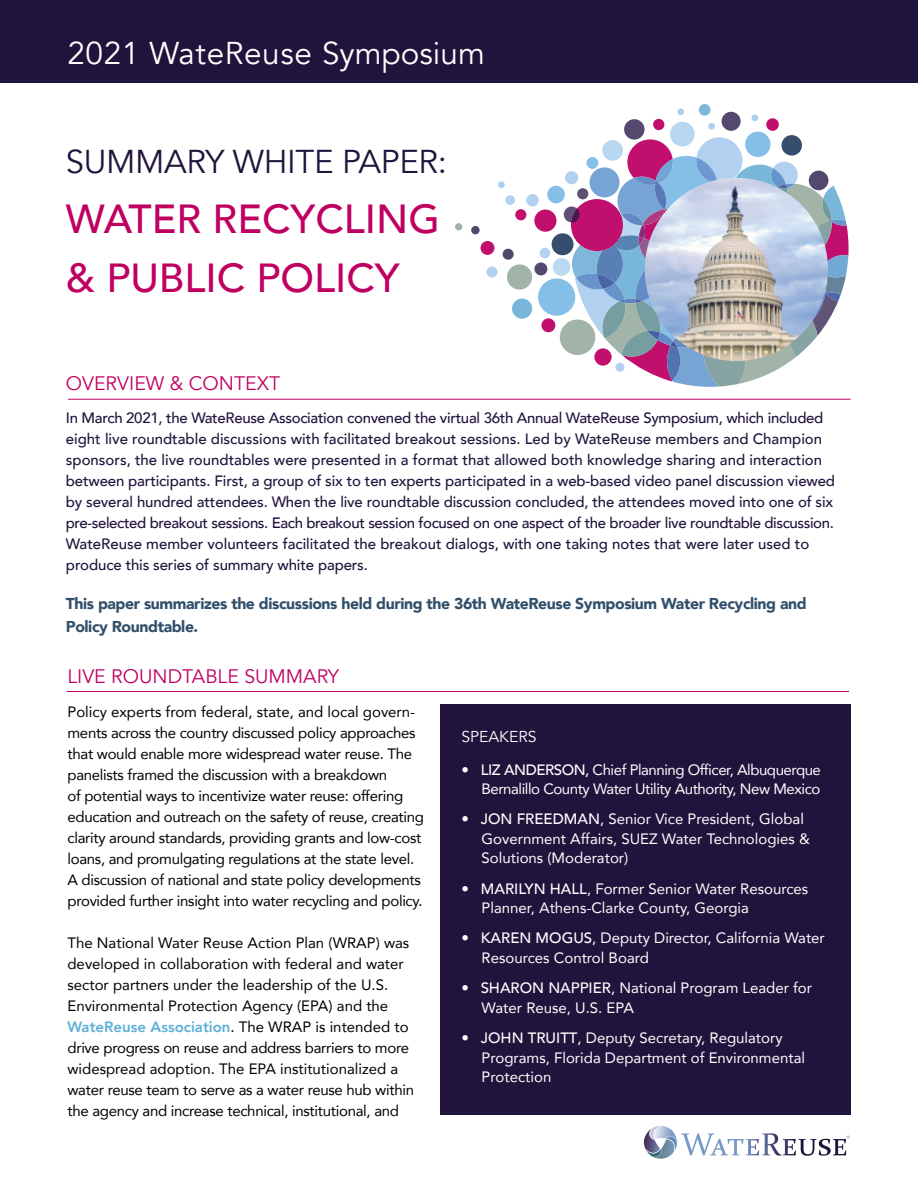
<style>
.page{position:relative;width:918px;height:1188px;background:#fff}
.page>*{position:absolute;margin:0;border:0;box-sizing:border-box;transform-origin:0 0}
.t1{font:500 40.5px/60px "Avenir";color:#c00060}
.t2{font:33px "Avenir";letter-spacing:-.01em;color:#21143c}
.t3{font:31.5px "Avenir";letter-spacing:.02em;color:#fff}
.t4{font:19.5px "Avenir";color:#c00060}
.t5{font:900 15.75px/22.5px "Avenir";letter-spacing:-.025em;color:#314f6a}
.t6{font:15.75px "Avenir";color:#fff}
.t7{font:500 15px/21px "Avenir";letter-spacing:-.01em;color:#21143c}
.t8{font:15px/21px "Avenir";letter-spacing:-.02em;color:#000}
.t9{font:15px/19.5px "Avenir";color:#fff}
.t10{font:15px/21px "Avenir";color:#000}
.t11{font:15px/19.5px "Avenir";letter-spacing:-.03em;color:#fff;text-align:right}
.s1{font-weight:800;color:#5cb0d9}
.s2{font-weight:500}
</style>
<div class="page">
<div style="left:440px;top:704px;width:410px;height:410px;background:#21143c"></div>
<div style="left:0;top:0;width:918px;height:82px;background:#21143c"></div>
<div style="left:745px;top:132px;width:26px;height:25px;background:#85bee7;border-radius:50%"></div>
<div style="left:670px;top:122px;width:25px;height:24px;background:#b7d8f0;border-radius:50%"></div>
<div style="left:653px;top:119px;width:11px;height:11px;background:#c10f6d;border-radius:50%"></div>
<div style="left:455px;top:223px;width:7px;height:7px;background:#a2b4a8;border-radius:50%"></div>
<div style="left:540px;top:248px;width:10px;height:10px;background:#b2d1f0;border-radius:50%"></div>
<svg style="left:782px;top:135px;width:20px;height:21px"></svg>
<div style="left:722px;top:112px;width:19px;height:19px;background:#53486d;border-radius:50%"></div>
<div style="left:766px;top:118px;width:13px;height:13px;background:#c10f6d;border-radius:50%"></div>
<div style="left:526px;top:194px;width:13px;height:13px;background:#b2d1f0;border-radius:50%"></div>
<svg style="left:505px;top:195px;width:10px;height:10px"></svg>
<div style="left:498px;top:181px;width:7px;height:7px;background:#abd1f2;border-radius:50%"></div>
<div style="left:677px;top:108px;width:7px;height:7px;background:#abd1f2;border-radius:50%"></div>
<div style="left:547px;top:186px;width:18px;height:17px;background:#85bee7;border-radius:50%"></div>
<div style="left:534px;top:262px;width:13px;height:13px;background:#53486d;border-radius:50%"></div>
<div style="left:503px;top:249px;width:11px;height:11px;background:#53486d;border-radius:50%"></div>
<div style="left:486px;top:266px;width:12px;height:12px;background:#b2d1f0;border-radius:50%"></div>
<div style="left:471px;top:226px;width:9px;height:8px;background:#53486d;border-radius:50%"></div>
<div style="left:534px;top:210px;width:23px;height:22px;background:#c10f6d;border-radius:50%"></div>
<div style="left:507px;top:264px;width:25px;height:26px;background:#a2b4a8;border-radius:50%"></div>
<div style="left:512px;top:299px;width:20px;height:20px;background:#78b7da;border-radius:50%"></div>
<div style="left:538px;top:278px;width:37px;height:38px;background:#85bee7;border-radius:50%"></div>
<div style="left:481px;top:241px;width:13px;height:14px;background:#c10f6d;border-radius:50%"></div>
<div style="left:541px;top:318px;width:14px;height:14px;background:#c10f6d;border-radius:50%"></div>
<div style="left:515px;top:209px;width:11px;height:11px;background:#c10f6d;border-radius:50%"></div>
<div style="left:624px;top:119px;width:21px;height:21px;background:#53486d;border-radius:50%"></div>
<svg style="left:551px;top:137px;width:298px;height:250px"></svg>
<div style="left:587px;top:157px;width:11px;height:12px;background:#85bee7;border-radius:50%"></div>
<div style="left:699px;top:104px;width:12px;height:12px;background:#7eb7da;border-radius:50%"></div>
<svg style="left:752px;top:115px;width:6px;height:6px"></svg>
<div style="left:708px;top:123px;width:7px;height:7px;background:#abd1f2;border-radius:50%"></div>
<hr style="left:68px;top:399px;width:783px;height:1px;background:#c00060">
<hr style="left:67px;top:691px;width:782px;height:1px;background:#c00060">
<svg style="left:643px;top:1126px;width:207px;height:33px"></svg>
<img style="left:645px;top:178px;width:183px;height:183px;border-radius:92px">
<h3 class="t3" style="left:68px;top:34px;width:419px">2021 WateReuse Symposium</h3>
<h2 class="t2" style="left:66px;top:141px;width:383px">SUMMARY WHITE PAPER:</h2>
<h1 class="t1" style="left:66px;top:186px;width:376px">WATER RECYCLING &amp; PUBLIC POLICY</h1>
<h3 class="t4" style="left:66px;top:372px;width:216px">OVERVIEW &amp; CONTEXT</h3>
<p class="t7" style="left:66px;top:406px;width:771px">In March 2021, the WateReuse Association convened the virtual 36th Annual WateReuse Symposium, which included eight live roundtable discussions with facilitated breakout sessions. Led by WateReuse members and Champion sponsors, the live roundtables were presented in a format that allowed both knowledge sharing and interaction between participants. First, a group of six to ten experts participated in a web-based video panel discussion viewed by several hundred attendees. When the live roundtable discussion concluded, the attendees moved into one of six pre-selected breakout sessions. Each breakout session focused on one aspect of the broader live roundtable discussion.<br>WateReuse member volunteers facilitated the breakout dialogs, with one taking notes that were later used to produce this series of summary white papers.</p>
<p class="t5" style="left:66px;top:592px;width:742px">This paper summarizes the discussions held during the 36th WateReuse Symposium Water Recycling and<br>Policy Roundtable.</p>
<h3 class="t4" style="left:68px;top:664px;width:273px">LIVE ROUNDTABLE SUMMARY</h3>
<p class="t8" style="left:68px;top:701px;width:358px">Policy experts from federal, state, and local govern&shy;ments across the country discussed policy approaches that would enable more widespread water reuse. The panelists framed the discussion with a breakdown<br>of potential ways to incentivize water reuse: offering education and outreach on the safety of reuse, creating clarity around standards, providing grants and low-cost loans, and promulgating regulations at the state level.<br>A discussion of national and state policy developments provided further insight into water recycling and policy.</p>
<p class="t10" style="left:68px;top:932px;width:348px">The National Water Reuse Action Plan (WRAP) was developed in collaboration with federal and water sector partners under the leadership of the U.S.<br>Environmental Protection Agency (EPA) and the <span class="s1">WateReuse Association</span>. The WRAP is intended to drive progress on reuse and address barriers to more widespread adoption. The EPA institutionalized a water reuse team to serve as a water reuse hub within the agency and increase technical, institutional, and</p>
<p class="t6" style="left:461px;top:727px;width:77px">SPEAKERS</p>
<p class="t11" style="left:461px;top:759px;width:361px">• <span class="s2">LIZ ANDERSON,</span> Chief Planning Officer, Albuquerque<br>Bernalillo County Water Utility Authority, New Mexico</p>
<p class="t9" style="left:482px;top:809px;width:330px;text-indent:-20px">• <span class="s2">JON FREEDMAN</span>, Senior Vice President, Global<br>Government Affairs, SUEZ Water Technologies &amp;<br>Solutions (Moderator)</p>
<p class="t9" style="left:482px;top:878px;width:328px;text-indent:-20px">• <span class="s2">MARILYN HALL</span>, Former Senior Water Resources<br>Planner, Athens-Clarke County, Georgia</p>
<p class="t9" style="left:482px;top:928px;width:345px;text-indent:-20px">• <span class="s2">KAREN MOGUS</span>, Deputy Director, California Water<br>Resources Control Board</p>
<p class="t9" style="left:482px;top:978px;width:332px;text-indent:-20px">• <span class="s2">SHARON NAPPIER</span>, National Program Leader for<br>Water Reuse, U.S. EPA</p>
<p class="t9" style="left:482px;top:1028px;width:325px;text-indent:-20px">• <span class="s2">JOHN TRUITT</span>, Deputy Secretary, Regulatory<br>Programs, Florida Department of Environmental<br>Protection</p>
</div>
